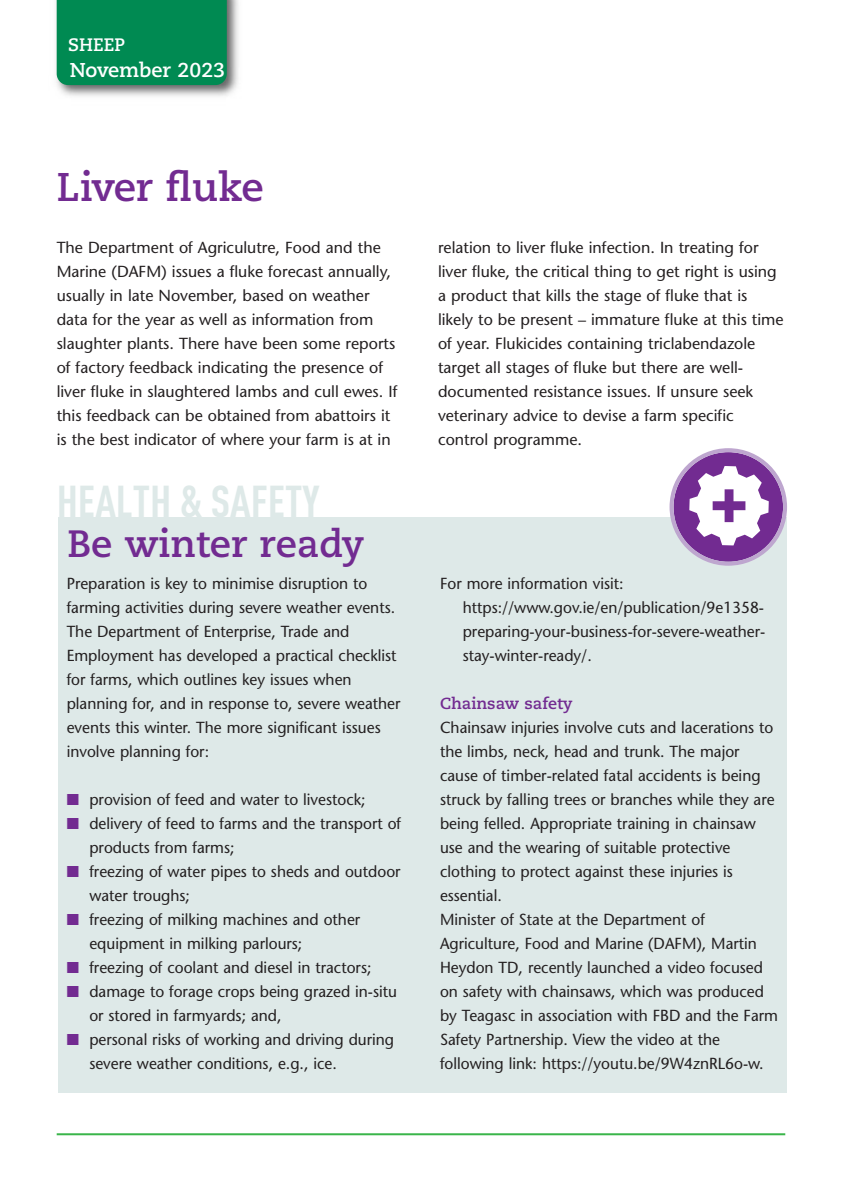
<style>
.page{position:relative;width:842px;height:1191px;background:#fff}
.page>*{position:absolute;margin:0;border:0;box-sizing:border-box;transform-origin:0 0}
.t1{font:700 condensed 44px "DINOT";color:#dee9e8}
.t2{font:700 40px "Caecilia";letter-spacing:-.005em;color:#722b91}
.t3{font:700 38px "Caecilia";color:#722b91}
.t4{font:700 20px "Caecilia";color:#fff}
.t5{font:700 18px "Caecilia";color:#fff}
.t6{font:16px/24px "Stone Sans";color:#231f20}
.t7{font:700 16px "Caecilia";color:#722b91}
.s1{color:#722b91}
</style>
<div class="page">
<img style="left:56px;top:0;width:183px;height:96px">
<div style="left:57px;top:0;width:170px;height:85px;background:#008a52"></div>
<hr style="left:57px;top:1133px;width:728px;height:2px;background:#3ab54a">
<div style="left:59px;top:517px;width:728px;height:576px;background:#dee9e8"></div>
<svg style="left:669px;top:448px;width:118px;height:118px"></svg>
<p class="t5" style="left:68px;top:37px;width:59px">SHEEP</p>
<p class="t4" style="left:70px;top:61px;width:157px">November 2023</p>
<p class="t2" style="left:57px;top:171px;width:209px">Liver fluke</p>
<p class="t6" style="left:57px;top:237px;width:342px">The Department of Agriculutre, Food and the Marine (DAFM) issues a fluke forecast annually, usually in late November, based on weather data for the year as well as information from slaughter plants. There have been some reports of factory feedback indicating the presence of liver fluke in slaughtered lambs and cull ewes. If this feedback can be obtained from abattoirs it is the best indicator of where your farm is at in</p>
<p class="t6" style="left:438px;top:237px;width:347px">relation to liver fluke infection. In treating for liver fluke, the critical thing to get right is using a product that kills the stage of fluke that is likely to be present – immature fluke at this time of year. Flukicides containing triclabendazole target all stages of fluke but there are well&shy;documented resistance issues. If unsure seek veterinary advice to devise a farm specific control programme.</p>
<p class="t1" style="left:57px;top:476px;width:264px">HEALTH &amp; SAFETY</p>
<p class="t3" style="left:67px;top:527px;width:299px">Be winter ready</p>
<p class="t6" style="left:67px;top:573px;width:335px">Preparation is key to minimise disruption to farming activities during severe weather events.<br>The Department of Enterprise, Trade and Employment has developed a practical checklist for farms, which outlines key issues when planning for, and in response to, severe weather events this winter. The more significant issues involve planning for:</p>
<p class="t6" style="left:67px;top:789px;width:300px"><span class="s1">■</span> provision of feed and water to livestock;</p>
<p class="t6" style="left:89px;top:813px;width:313px;text-indent:-23px"><span class="s1">■</span> delivery of feed to farms and the transport of products from farms;</p>
<p class="t6" style="left:89px;top:861px;width:313px;text-indent:-23px"><span class="s1">■</span> freezing of water pipes to sheds and outdoor water troughs;</p>
<p class="t6" style="left:89px;top:909px;width:272px;text-indent:-23px"><span class="s1">■</span> freezing of milking machines and other equipment in milking parlours;</p>
<p class="t6" style="left:67px;top:957px;width:306px"><span class="s1">■</span> freezing of coolant and diesel in tractors;</p>
<p class="t6" style="left:89px;top:981px;width:309px;text-indent:-23px"><span class="s1">■</span> damage to forage crops being grazed in-situ or stored in farmyards; and,</p>
<p class="t6" style="left:89px;top:1029px;width:306px;text-indent:-23px"><span class="s1">■</span> personal risks of working and driving during severe weather conditions, e.g., ice.</p>
<p class="t6" style="left:463px;top:573px;width:304px;text-indent:-23px">For more information visit: https://www.gov.ie/en/publication/9e1358- preparing-your-business-for-severe-weather&shy;stay-winter-ready/.</p>
<p class="t7" style="left:440px;top:696px;width:134px">Chainsaw safety</p>
<p class="t6" style="left:440px;top:717px;width:336px">Chainsaw injuries involve cuts and lacerations to the limbs, neck, head and trunk. The major cause of timber-related fatal accidents is being struck by falling trees or branches while they are being felled. Appropriate training in chainsaw use and the wearing of suitable protective clothing to protect against these injuries is essential.</p>
<p class="t6" style="left:440px;top:909px;width:340px">Minister of State at the Department of Agriculture, Food and Marine (DAFM), Martin Heydon TD, recently launched a video focused on safety with chainsaws, which was produced by Teagasc in association with FBD and the Farm Safety Partnership. View the video at the following link: https://youtu.be/9W4znRL6o-w.</p>
</div>
